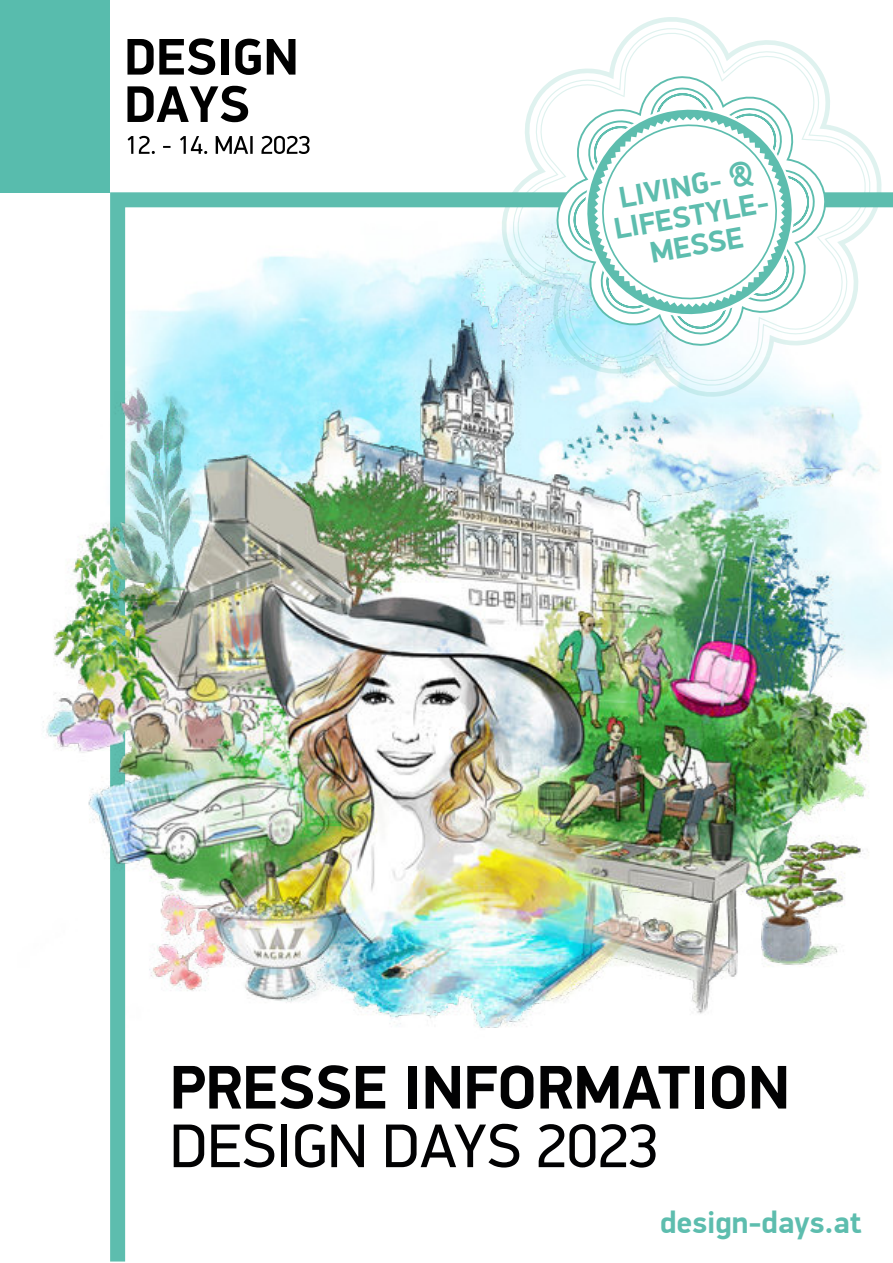
<style>
.page{position:relative;width:893px;height:1263px;background:#fff}
.page>*{position:absolute;margin:0;border:0;box-sizing:border-box;transform-origin:0 0}
.t1{font:700 61.8px "PF Din Display Pro";color:#020203}
.t2{font:61.8px "PF Din Display Pro";color:#020203}
.t3{font:700 31.2px "PF Din Display Pro";color:#5dbdae}
.t4{font:700 30.15px/30.2px "PF Din Display Pro";color:#5dbdae;text-align:center}
</style>
<div class="page">
<img style="left:17px;top:163px;width:93px;height:665px">
<img style="left:103px;top:185px;width:790px;height:1077px">
<svg style="left:127px;top:38px;width:88px;height:37px"></svg>
<div style="left:221px;top:39px;width:7px;height:36px;background:#000"></div>
<svg style="left:235px;top:39px;width:26px;height:36px"></svg>
<svg style="left:267px;top:39px;width:28px;height:36px"></svg>
<svg style="left:127px;top:86px;width:121px;height:36px"></svg>
<svg style="left:128px;top:136px;width:182px;height:18px"></svg>
<div style="left:0;top:0;width:109px;height:192px;background:#58bcad"></div>
<svg style="left:498px;top:17px;width:387px;height:383px"></svg>
<svg style="left:510px;top:25px;width:363px;height:363px"></svg>
<svg style="left:515px;top:30px;width:353px;height:353px"></svg>
<svg style="left:556px;top:73px;width:273px;height:276px"></svg>
<svg style="left:567px;top:85px;width:248px;height:252px"></svg>
<svg style="left:575px;top:97px;width:229px;height:230px"></svg>
<svg style="left:581px;top:104px;width:217px;height:216px"></svg>
<svg style="left:591px;top:108px;width:199px;height:202px"></svg>
<p class="t4" style="left:606px;top:185px;width:159px;rotate:-10deg">LIVING- &amp;<br>LIFESTYLE-<br>MESSE</p>
<h1 class="t1" style="left:170px;top:1054px;width:621px">PRESSE INFORMATION</h1>
<h1 class="t2" style="left:170px;top:1110px;width:491px">DESIGN DAYS 2023</h1>
<p class="t3" style="left:660px;top:1205px;width:203px">design-days.at</p>
</div>
